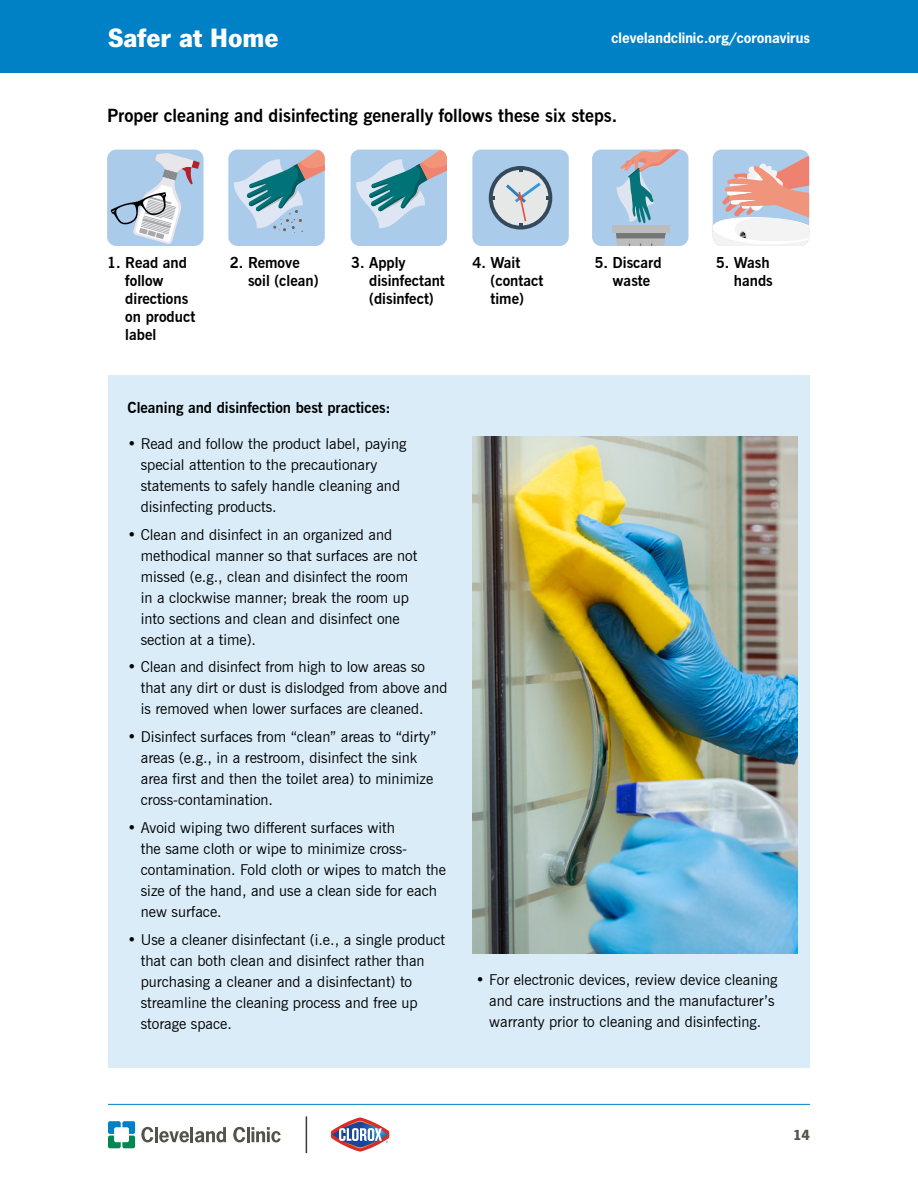
<style>
.page{position:relative;width:918px;height:1188px;background:#fff}
.page>*{position:absolute;margin:0;border:0;box-sizing:border-box;transform-origin:0 0}
.t1{font:900 27px "News Gothic LT Std";color:#fff}
.t2{font:700 18px "News Gothic BT";color:#000}
.t3{font:15px/21px "News Gothic BT";color:#000}
.t4{font:700 15px/18px "News Gothic BT";color:#000}
.t5{font:900 15px "News Gothic LT Std";color:#54534a}
.t6{font:700 13.5px "News Gothic Std";color:#fff}
</style>
<div class="page">
<hr style="left:108px;top:1104px;width:702px;height:1px;background:#0081c6">
<div style="left:0;top:0;width:918px;height:73px;background:#0081c6"></div>
<svg style="left:141px;top:1127px;width:12px;height:15px"></svg>
<hr style="left:155px;top:1127px;width:3px;height:15px;background:#54534a">
<svg style="left:159px;top:1131px;width:30px;height:11px"></svg>
<hr style="left:190px;top:1127px;width:3px;height:15px;background:#54534a">
<svg style="left:195px;top:1127px;width:31px;height:15px"></svg>
<svg style="left:233px;top:1127px;width:12px;height:15px"></svg>
<hr style="left:247px;top:1127px;width:3px;height:15px;background:#54534a">
<svg style="left:251px;top:1127px;width:30px;height:15px"></svg>
<svg style="left:108px;top:1121px;width:27px;height:27px"></svg>
<div style="left:108px;top:375px;width:702px;height:693px;background:#d9ecf7"></div>
<div style="left:107px;top:150px;width:97px;height:96px;background:#abcbea;border-radius:9px"></div>
<svg style="left:111px;top:153px;width:89px;height:91px"></svg>
<div style="left:592px;top:150px;width:97px;height:96px;background:#abcbea;border-radius:9px"></div>
<div style="left:612px;top:226px;width:57px;height:7px;background:#bcbcbc"></div>
<svg style="left:616px;top:233px;width:49px;height:13px"></svg>
<svg style="left:617px;top:150px;width:68px;height:74px"></svg>
<svg style="left:713px;top:152px;width:96px;height:94px"></svg>
<div style="left:472px;top:150px;width:97px;height:96px;background:#abcbea;border-radius:9px"></div>
<svg style="left:489px;top:166px;width:63px;height:64px"></svg>
<div style="left:228px;top:150px;width:97px;height:96px;background:#abcbea;border-radius:9px"></div>
<svg style="left:234px;top:150px;width:91px;height:83px"></svg>
<img style="left:472px;top:437px;width:325px;height:517px">
<div style="left:351px;top:150px;width:96px;height:96px;background:#abcbea;border-radius:9px"></div>
<svg style="left:356px;top:150px;width:91px;height:79px"></svg>
<svg style="left:331px;top:1117px;width:58px;height:35px"></svg>
<hr style="left:306px;top:1116px;width:1px;height:37px;background:#3b3936">
<h1 class="t1" style="left:108px;top:22px;width:172px">Safer at Home</h1>
<p class="t6" style="left:611px;top:29px;width:200px">clevelandclinic.org/coronavirus</p>
<p class="t2" style="left:107px;top:104px;width:512px">Proper cleaning and disinfecting generally follows these six steps.</p>
<p class="t4" style="left:125px;top:254px;width:71px;text-indent:-18px">1. Read and follow directions on product label</p>
<p class="t4" style="left:491px;top:254px;width:54px;text-indent:-18px">4. Wait (contact time)</p>
<p class="t4" style="left:594px;top:254px;width:69px;text-align:center">5. Discard waste</p>
<p class="t4" style="left:716px;top:254px;width:59px;text-align:right">5. Wash hands</p>
<p class="t4" style="left:248px;top:254px;width:72px;text-indent:-18px">2. Remove soil (clean)</p>
<p class="t4" style="left:369px;top:254px;width:77px;text-indent:-18px">3. Apply disinfectant (disinfect)</p>
<p class="t4" style="left:127px;top:398px;width:265px">Cleaning and disinfection best practices:</p>
<p class="t3" style="left:141px;top:433px;width:267px;text-indent:-13px">• Read and follow the product label, paying special attention to the precautionary statements to safely handle cleaning and disinfecting products.</p>
<p class="t3" style="left:141px;top:524px;width:278px;text-indent:-13px">• Clean and disinfect in an organized and methodical manner so that surfaces are not missed (e.g., clean and disinfect the room in a clockwise manner; break the room up into sections and clean and disinfect one section at a time).</p>
<p class="t3" style="left:141px;top:656px;width:308px;text-indent:-13px">• Clean and disinfect from high to low areas so that any dirt or dust is dislodged from above and is removed when lower surfaces are cleaned.</p>
<p class="t3" style="left:141px;top:726px;width:297px;text-indent:-13px">• Disinfect surfaces from “clean” areas to “dirty” areas (e.g., in a restroom, disinfect the sink area first and then the toilet area) to minimize cross-contamination.</p>
<p class="t3" style="left:141px;top:817px;width:307px;text-indent:-13px">• Avoid wiping two different surfaces with<br>the same cloth or wipe to minimize cross&shy;contamination. Fold cloth or wipes to match the size of the hand, and use a clean side for each new surface.</p>
<p class="t3" style="left:141px;top:929px;width:306px;text-indent:-13px">• Use a cleaner disinfectant (i.e., a single product that can both clean and disinfect rather than purchasing a cleaner and a disinfectant) to streamline the cleaning process and free up storage space.</p>
<p class="t3" style="left:489px;top:969px;width:290px;text-indent:-13px">• For electronic devices, review device cleaning and care instructions and the manufacturer’s warranty prior to cleaning and disinfecting.</p>
<p class="t5" style="left:793px;top:1126px;width:18px">14</p>
</div>
